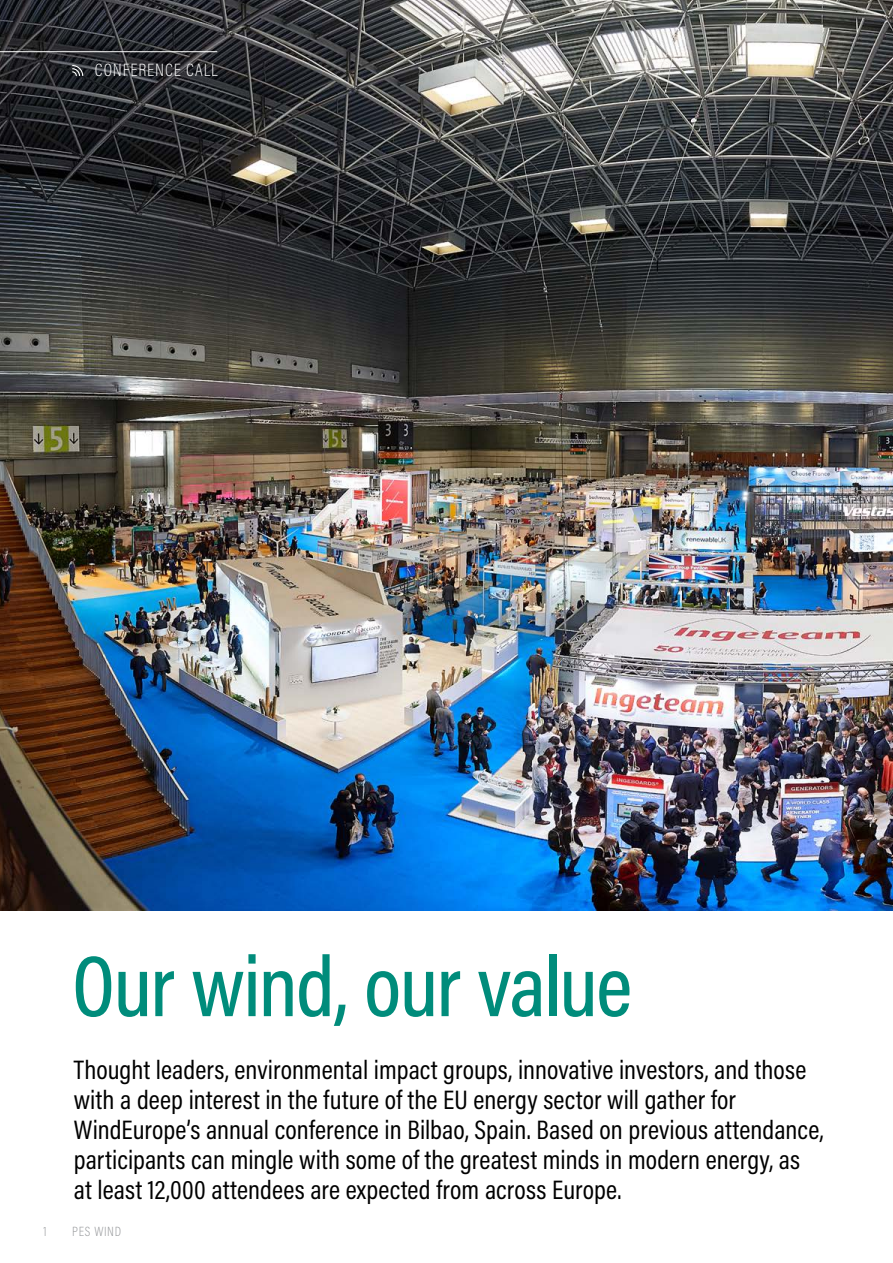
<style>
.page{position:relative;width:893px;height:1263px;background:#fff}
.page>*{position:absolute;margin:0;border:0;box-sizing:border-box;transform-origin:0 0}
.t1{font:500 87px "Acumin Pro Cond";letter-spacing:-.02em;color:#008c7b}
.t2{font:27px/30px "Acumin Pro Cond";letter-spacing:.005em;color:#000}
.t3{font:200 18px "Acumin Pro Cond";letter-spacing:.05em;color:#fff}
.t4{font:200 13.5px "Acumin Pro Cond";letter-spacing:.05em;color:#939598}
</style>
<div class="page">
<img style="left:0;top:0;width:893px;height:910px">
<hr style="left:0;top:51px;width:217px;height:1px;background:#fff">
<svg style="left:71px;top:64px;width:13px;height:13px"></svg>
<p class="t3" style="left:95px;top:58px;width:124px">CONFERENCE CALL</p>
<h1 class="t1" style="left:72px;top:930px;width:561px">Our wind, our value</h1>
<p class="t2" style="left:74px;top:1054px;width:751px">Thought leaders, environmental impact groups, innovative investors, and those with a deep interest in the future of the EU energy sector will gather for WindEurope’s annual conference in Bilbao, Spain. Based on previous attendance, participants can mingle with some of the greatest minds in modern energy, as at least 12,000 attendees are expected from across Europe.</p>
<p class="t4" style="left:44px;top:1223px;width:5px">1</p>
<p class="t4" style="left:72px;top:1223px;width:50px">PES WIND</p>
</div>
